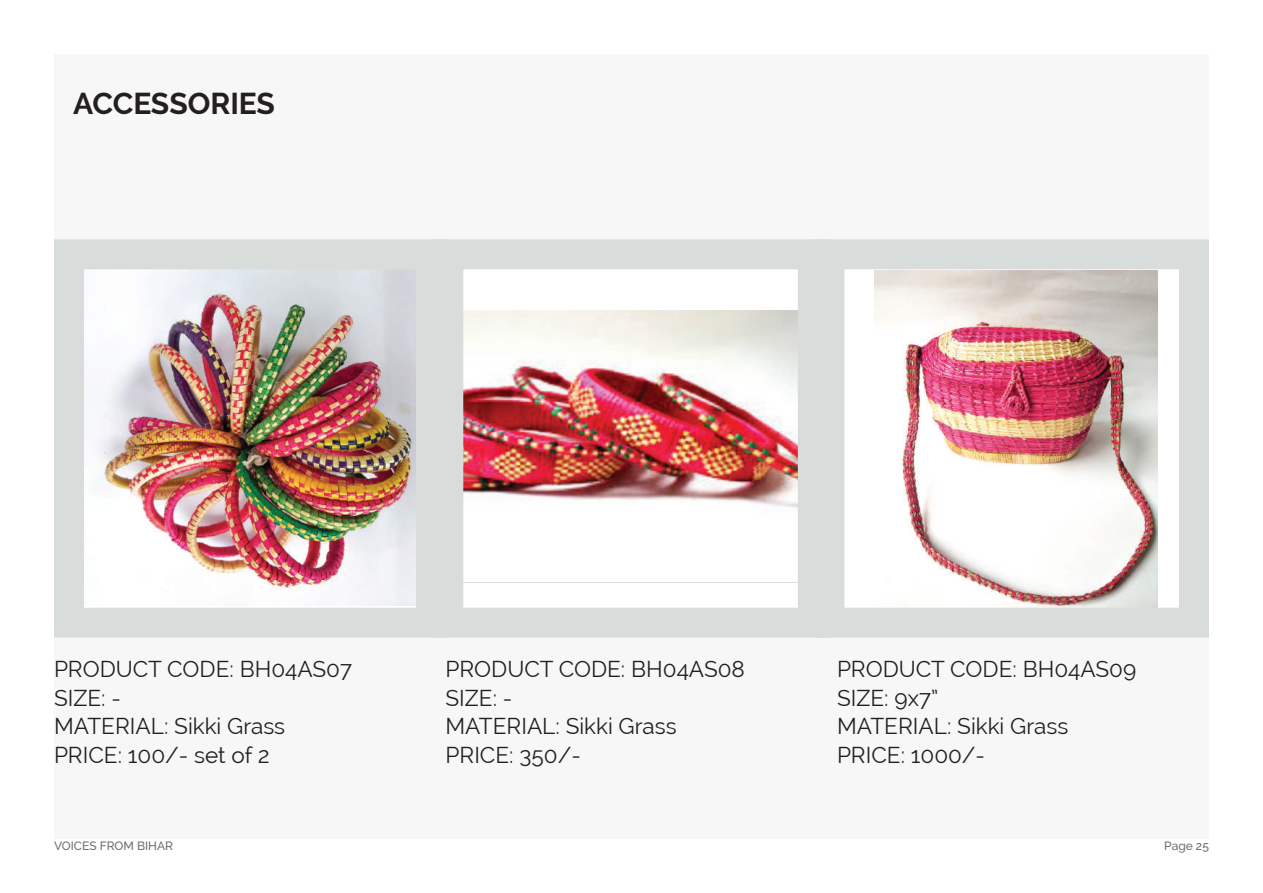
<style>
.page{position:relative;width:1263px;height:893px;background:#fff}
.page>*{position:absolute;margin:0;border:0;box-sizing:border-box;transform-origin:0 0}
.t1{font:700 30px "Raleway";color:#231f20}
.t2{font:22.5px/28.5px "Raleway";color:#231f20}
.t3{font:500 12px "Raleway";color:#6c6d70}
</style>
<div class="page">
<div style="left:54px;top:54px;width:1155px;height:785px;background:#f7f7f8"></div>
<div style="left:54px;top:241px;width:1153px;height:396px;background:#fff"></div>
<img style="left:85px;top:270px;width:330px;height:335px">
<div style="left:54px;top:239px;width:392px;height:399px;border:30px solid #d8dcda"></div>
<img style="left:464px;top:311px;width:333px;height:197px">
<div style="left:433px;top:239px;width:395px;height:399px;border:30px solid #d8dcda"></div>
<img style="left:875px;top:270px;width:283px;height:337px">
<div style="left:814px;top:239px;width:395px;height:399px;border:30px solid #d8dcda"></div>
<h1 class="t1" style="left:73px;top:87px;width:203px">ACCESSORIES</h1>
<p class="t2" style="left:54px;top:655px;width:300px">PRODUCT CODE: BH04AS07<br>SIZE: -<br>MATERIAL: Sikki Grass<br>PRICE: 100₹/- set of 2</p>
<p class="t2" style="left:445px;top:655px;width:301px">PRODUCT CODE: BH04AS08<br>SIZE: -<br>MATERIAL: Sikki Grass<br>PRICE: 350₹/-</p>
<p class="t2" style="left:837px;top:655px;width:301px">PRODUCT CODE: BH04AS09<br>SIZE: 9x7”<br>MATERIAL: Sikki Grass<br>PRICE: ₹1000/-</p>
<p class="t3" style="left:54px;top:839px;width:121px">VOICES FROM BIHAR</p>
<p class="t3" style="left:1164px;top:839px;width:46px">Page 25</p>
</div>
